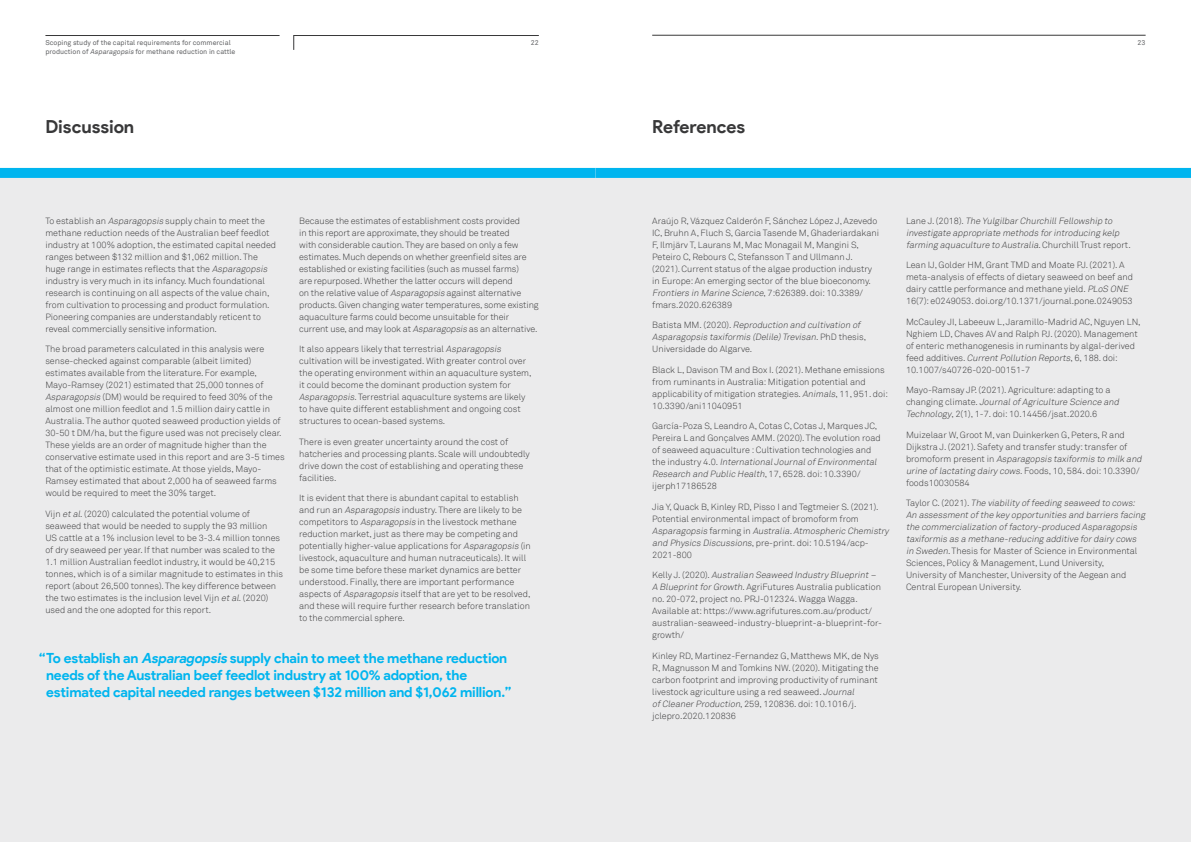
<style>
.page{position:relative;width:1191px;height:842px;background:#fff}
.page>*{position:absolute;margin:0;border:0;box-sizing:border-box;transform-origin:0 0}
.t1{font:700 18px "Product Sans";letter-spacing:-.005em;color:#383839}
.t2{font:700 14px/17px "Product Sans";letter-spacing:-.01em;color:#00b5ef}
.t3{font:300 9px/12px "Akkurat TT";color:#383839}
.t4{font:italic 300 9px/12px "Akkurat TT";color:#383839}
.t5{font:7px "Akkurat TT";color:#636466}
.s1{font-style:italic}
.s2{font-style:normal}
</style>
<div class="page">
<hr style="left:45px;top:35px;width:234px;height:1px;background:#383839">
<svg style="left:293px;top:35px;width:246px;height:15px"></svg>
<hr style="left:652px;top:35px;width:493px;height:1px;background:#383839">
<div style="left:595px;top:178px;width:596px;height:664px;background:#ebebec"></div>
<div style="left:0;top:178px;width:595px;height:664px;background:#ebebec"></div>
<div style="left:595px;top:168px;width:596px;height:10px;background:#00b5ef"></div>
<div style="left:0;top:168px;width:595px;height:10px;background:#00b5ef"></div>
<p class="t5" style="left:45px;top:39px;width:187px">Scoping study of the capital requirements for commercial</p>
<p class="t5" style="left:531px;top:39px;width:9px">22</p>
<p class="t5" style="left:45px;top:47px;width:192px">production of <span class="s1">Asparagopsis</span> for methane reduction in cattle</p>
<h1 class="t1" style="left:45px;top:115px;width:90px">Discussion</h1>
<p class="t3" style="left:299px;top:215px;width:241px">Because the estimates of establishment costs provided<br>in this report are approximate, they should be treated<br>with considerable caution. They are based on only a few estimates. Much depends on whether greenfield sites are established or existing facilities (such as mussel farms)<br>are repurposed. Whether the latter occurs will depend<br>on the relative value of <span class="s1">Asparagopsis</span> against alternative products. Given changing water temperatures, some existing aquaculture farms could become unsuitable for their current use, and may look at <span class="s1">Asparagopsis</span> as an alternative.</p>
<p class="t3" style="left:299px;top:343px;width:234px">It also appears likely that terrestrial <span class="s1">Asparagopsis </span>cultivation will be investigated. With greater control over the operating environment within an aquaculture system, it could become the dominant production system for <span class="s1">Asparagopsis</span>. Terrestrial aquaculture systems are likely to have quite different establishment and ongoing cost structures to ocean-based systems.</p>
<p class="t3" style="left:299px;top:436px;width:232px">There is even greater uncertainty around the cost of hatcheries and processing plants. Scale will undoubtedly drive down the cost of establishing and operating these facilities.</p>
<p class="t3" style="left:299px;top:492px;width:233px">It is evident that there is abundant capital to establish and run an <span class="s1">Asparagopsis</span> industry. There are likely to be competitors to <span class="s1">Asparagopsis</span> in the livestock methane reduction market, just as there may be competing and potentially higher-value applications for <span class="s1">Asparagopsis</span> (in livestock, aquaculture and human nutraceuticals). It will be some time before these market dynamics are better understood. Finally, there are important performance aspects of <span class="s1">Asparagopsis</span> itself that are yet to be resolved, and these will require further research before translation to the commercial sphere.</p>
<h2 class="t2" style="left:46px;top:649px;width:467px;text-indent:-7px">“To establish an <span class="s1">Asparagopsis</span> supply chain to meet the methane reduction needs of the Australian beef feedlot industry at 100% adoption, the estimated capital needed ranges between $132 million and $1,062 million.”</h2>
<p class="t3" style="left:45px;top:215px;width:232px">To establish an <span class="s1">Asparagopsis</span> supply chain to meet the methane reduction needs of the Australian beef feedlot industry at 100% adoption, the estimated capital needed ranges between $132 million and $1,062 million. The huge range in estimates reflects that the <span class="s1">Asparagopsis </span>industry is very much in its infancy. Much foundational research is continuing on all aspects of the value chain, from cultivation to processing and product formulation.<br>Pioneering companies are understandably reticent to reveal commercially sensitive information.</p>
<p class="t3" style="left:45px;top:343px;width:241px">The broad parameters calculated in this analysis were sense-checked against comparable (albeit limited) estimates available from the literature. For example, Mayo-Ramsey (2021) estimated that 25,000 tonnes of <span class="s1">Asparagopsis</span> (DM) would be required to feed 30% of the almost one million feedlot and 1.5 million dairy cattle in Australia. The author quoted seaweed production yields of 30-50 t DM/ha, but the figure used was not precisely clear.<br>These yields are an order of magnitude higher than the conservative estimate used in this report and are 3-5 times that of the optimistic estimate. At those yields, Mayo-Ramsey estimated that about 2,000 ha of seaweed farms would be required to meet the 30% target.</p>
<p class="t3" style="left:45px;top:508px;width:239px">Vijn <span class="s1">etal</span>. (2020) calculated the potential volume of seaweed that would be needed to supply the 93 million<br>US cattle at a 1% inclusion level to be 3-3.4 million tonnes of dry seaweed per year. If that number was scaled to the 1.1 million Australian feedlot industry, it would be 40,215 tonnes, which is of a similar magnitude to estimates in this report (about 26,500 tonnes). The key difference between the two estimates is the inclusion level Vijn <span class="s1">etal</span>. (2020) used and the one adopted for this report.</p>
<h1 class="t1" style="left:652px;top:115px;width:95px">References</h1>
<p class="t5" style="left:1137px;top:38px;width:9px">23</p>
<p class="t3" style="left:652px;top:215px;width:228px">Araújo R, Vázquez Calderón F, Sánchez López J, Azevedo IC, Bruhn A, Fluch S, Garcia Tasende M, Ghaderiardakani F, Ilmjärv T, Laurans M, Mac Monagail M, Mangini S, Peteiro C, Rebours C, Stefansson T and Ullmann J. (2021). Current status of the algae production industry in Europe: An emerging sector of the blue bioeconomy.<br><span class="s1">Frontiers in Marine Science</span>, 7 : 6 2 6 3 8 9 . d o i : 1 0 . 3 3 8 9/ fmars.2020.626389</p>
<p class="t4" style="left:652px;top:319px;width:215px"><span class="s2">B at i st a M M . ( 2 0 2 0) .</span> Reproduction and cultivation of<br>Asparagopsis taxiformis (Delile)Trevisan<span class="s2">. P h D t h e s i s ,<br>Universidade do Algarve.</span></p>
<p class="t3" style="left:652px;top:364px;width:237px">Black L, Davison TM and Box I. (2021). Methane emissions from ruminants in Australia: Mitigation potential and applicability of mitigation strategies. <span class="s1">Animals</span>, 11, 951. doi:<br>10.3390/ani11040951</p>
<p class="t3" style="left:652px;top:420px;width:230px">García-Poza S, Leandro A, Cotas C, Cotas J, Marques JC, Pereira L and Gonçalves AMM. (2020). The evolution road of seaweed aquaculture : Cultivation technologies and<br>t h e i n d u st ry 4 . 0 . <span class="s1">InternationalJournalofEnvironmental Research and Public Health</span>, 1 7 , 6 5 2 8 . d o i : 1 0 . 3 3 9 0 / ijerph17186528</p>
<p class="t3" style="left:652px;top:501px;width:240px">Jia Y, Quack B, Kinley RD, Pisso I and Tegtmeier S. (2021).<br>Potential environmental impact of bromoform from <span class="s1">Asparagopsis</span> f a r m i n g i n <span class="s1">Australia.Atmospheric Chemistry and Physics Discussions</span>, pre-print. doi: 10.5194/acp-2021-800</p>
<p class="t3" style="left:652px;top:569px;width:231px">Ke l ly J . ( 2 0 2 0 ) . <span class="s1">Australian Seaweed Industry Blueprint– A BlueprintforGrowth</span>. AgriFutures Australia publication no. 20-072, project no. PRJ-012324. Wagga Wagga.<br>Available at: https://www.agrifutures.com.au/product/ australian-seaweed-industry-blueprint-a-blueprint-for&shy;growth/</p>
<p class="t3" style="left:652px;top:650px;width:228px">Kinley RD, Martinez-Fernandez G, Matthews MK, de Nys R, Magnusson M and Tomkins NW. (2020). Mitigating the carbon footprint and improving productivity of ruminant livestock agriculture using a red seaweed. <span class="s1">Journal ofCleanerProduction</span>, 259, 120836. doi: 10.1016/j. jclepro.2020.120836</p>
<p class="t4" style="left:906px;top:215px;width:226px"><span class="s2">La n e J . ( 2 0 1 8 ) .</span> The YulgilbarChurchillFellowship to investigate appropriate methods forintroducing kelp farming aquaculture to Australia<span class="s2">. C h u rc h i l l Tr u st re p o rt .</span></p>
<p class="t3" style="left:906px;top:259px;width:228px">Lean IJ, Golder HM, Grant TMD and Moate PJ. (2021). A meta-analysis of effects of dietary seaweed on beef and dairy cattle performance and methane yield. <span class="s1">PLoS ONE </span>16(7): e0249053. doi.org/10.1371/journal.pone.0249053</p>
<p class="t3" style="left:906px;top:316px;width:236px">McCauley JI, Labeeuw L, Jaramillo-Madrid AC, Nguyen LN, Nghiem LD, Chaves AV and Ralph PJ. (2020). Management of enteric methanogenesis in ruminants by algal-derived fe e d a d d i t i ve s . <span class="s1">CurrentPollution Reports</span>, 6 , 1 8 8 . d o i :<br>10.1007/s40726-020-00151-7</p>
<p class="t3" style="left:906px;top:384px;width:216px">Mayo-Ramsay JP. (2021). Agriculture: adapting to a<br>c h a n g i n g c l i m ate . <span class="s1">JournalofAgriculture Science and<br>Technology</span>, 2(1), 1-7. doi: 10.14456/jsat.2020.6</p>
<p class="t3" style="left:906px;top:429px;width:239px">Muizelaar W, Groot M, van Duinkerken G, Peters, R and Dijkstra J. (2021). Safety and transfer study: transfer of<br>b ro m ofo r m p re s e n t i n <span class="s1">Asparagopsis taxiformis to milk and urine oflactating dairy cows</span>. Fo o d s , 1 0 , 5 8 4 . d o i : 1 0 . 3 3 9 0 / foods10030584</p>
<p class="t4" style="left:906px;top:497px;width:243px"><span class="s2">Ta y l o r C . ( 2 0 2 1 ) .</span> The viability offeeding seaweed to cows:<br>An assessmentofthe key opportunities and barriers facing the commercialization offactory-produced Asparagopsis taxiformis as a methane-reducing additive fordairy cows in Sweden<span class="s2">. Thesis for Master of Science in Environmental Sciences, Policy &amp; Management, Lund University, University of Manchester, University of the Aegean and Central European University.</span></p>
</div>
